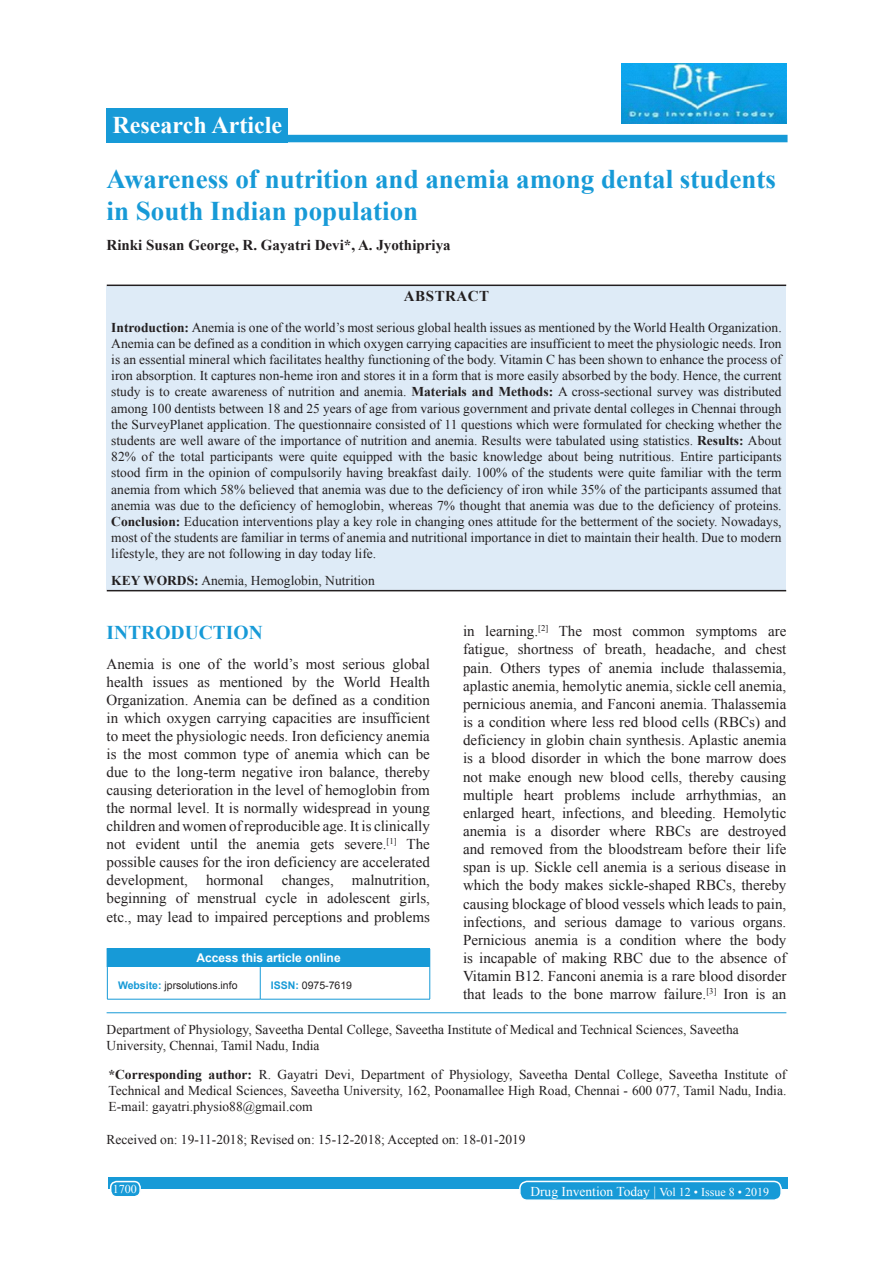
<style>
.page{position:relative;width:893px;height:1263px;background:#fff}
.page>*{position:absolute;margin:0;border:0;box-sizing:border-box;transform-origin:0 0}
.AT{font:700 27px/32.4px "Times New Roman";color:#179ad7}
.AH{font:700 24px "Times New Roman";color:#fff}
.t1{font:700 19.5px "Times New Roman";color:#179ad7}
.TX{font:15px/18.1px "Times New Roman";color:#231f20;text-align:justify}
.AU{font:700 15px "Times New Roman";color:#231f20}
.ABSH{font:700 15px "Times New Roman";letter-spacing:.035em;color:#231f20}
.ABS{font:13.5px/16.2px "Times New Roman";color:#231f20;text-align:justify}
.ADD{font:13.5px/16.2px "Times New Roman";color:#231f20;text-align:justify}
.AFF{font:13.5px/16.2px "Times New Roman";color:#231f20}
.HIS{font:13.5px "Times New Roman";color:#231f20}
.foot1{font:13.5px "Times New Roman";color:#fff}
.KWD{font:13.5px "Times New Roman";color:#231f20}
.ATAO{font:700 12px "Arial";color:#fff}
.foot1-2{font:12px "Times New Roman";color:#fff}
.WEBSITE{font:10.5px "Arial";color:#231f20}
.s1{font-weight:700}
.s2{font-weight:700;color:#179ad7}
.s3{font-size:12px}
</style>
<div class="page">
<div style="left:108px;top:1177px;width:679px;height:12px;background:#179ad7"></div>
<div style="left:519px;top:1181px;width:261px;height:19px;background:#179ad7;border-radius:7px"></div>
<div style="left:519px;top:1180px;width:262px;height:21px;border:2px solid #fff;border-radius:7px"></div>
<div style="left:111px;top:1181px;width:29px;height:15px;background:#179ad7;border-radius:6px"></div>
<div style="left:110px;top:1180px;width:31px;height:17px;border:2px solid #fff;border-radius:6px"></div>
<div style="left:106px;top:108px;width:182px;height:34px;background:#179ad7"></div>
<div style="left:265px;top:135px;width:522px;height:7px;background:#179ad7"></div>
<hr style="left:106px;top:1012px;width:680px;height:1px;background:#179ad7">
<div style="left:107px;top:948px;width:322px;height:19px;background:#179ad7"></div>
<svg style="left:106px;top:949px;width:1px;height:18px"></svg>
<hr style="left:106px;top:948px;width:154px;height:1px;background:#179ad7">
<hr style="left:260px;top:948px;width:170px;height:1px;background:#179ad7">
<svg style="left:429px;top:949px;width:1px;height:18px"></svg>
<hr style="left:107px;top:967px;width:1px;height:32px;background:#179ad7">
<hr style="left:107px;top:999px;width:153px;height:1px;background:#179ad7">
<hr style="left:260px;top:967px;width:1px;height:32px;background:#179ad7">
<hr style="left:429px;top:967px;width:1px;height:32px;background:#179ad7">
<hr style="left:260px;top:999px;width:170px;height:1px;background:#179ad7">
<img style="left:621px;top:63px;width:164px;height:60px">
<div style="left:107px;top:286px;width:678px;height:304px;background:#deebf7"></div>
<hr style="left:107px;top:284px;width:678px;height:2px;background:#231f20">
<hr style="left:107px;top:590px;width:678px;height:1px;background:#231f20">
<p class="AH" style="left:112px;top:108px;width:171px">Research Article</p>
<p class="AT" style="left:106px;top:162px;width:670px">Awareness of nutrition and anemia among dental students in South Indian population</p>
<p class="AU" style="left:106px;top:234px;width:345px">Rinki Susan George, R. Gayatri Devi*, A. Jyothipriya</p>
<p class="ABSH" style="left:403px;top:285px;width:87px">ABSTRACT</p>
<p class="ABS" style="left:111px;top:318px;width:671px"><span class="s1">Introduction:</span> Anemia is one of the world’s most serious global health issues as mentioned by the World Health Organization.<br>Anemia can be defined as a condition in which oxygen carrying capacities are insufficient to meet the physiologic needs. Iron is an essential mineral which facilitates healthy functioning of the body. Vitamin C has been shown to enhance the process of iron absorption. It captures non-heme iron and stores it in a form that is more easily absorbed by the body. Hence, the current study is to create awareness of nutrition and anemia. <span class="s1">Materials and Methods:</span> A cross-sectional survey was distributed among 100 dentists between 18 and 25 years of age from various government and private dental colleges in Chennai through the SurveyPlanet application. The questionnaire consisted of 11 questions which were formulated for checking whether the students are well aware of the importance of nutrition and anemia. Results were tabulated using statistics. <span class="s1">Results:</span> About 82% of the total participants were quite equipped with the basic knowledge about being nutritious. Entire participants stood firm in the opinion of compulsorily having breakfast daily. 100% of the students were quite familiar with the term anemia from which 58% believed that anemia was due to the deficiency of iron while 35% of the participants assumed that anemia was due to the deficiency of hemoglobin, whereas 7% thought that anemia was due to the deficiency of proteins.<br><span class="s1">Conclusion:</span> Education interventions play a key role in changing ones attitude for the betterment of the society. Nowadays, most of the students are familiar in terms of anemia and nutritional importance in diet to maintain their health. Due to modern lifestyle, they are not following in day today life.</p>
<p class="KWD" style="left:111px;top:571px;width:265px"><span class="s1">KEY WORDS:</span> Anemia, Hemoglobin, Nutrition</p>
<h1 class="t1" style="left:106px;top:618px;width:157px">INTRODUCTION</h1>
<p class="TX" style="left:106px;top:654px;width:325px">Anemia is one of the world’s most serious global health issues as mentioned by the World Health Organization. Anemia can be defined as a condition in which oxygen carrying capacities are insufficient to meet the physiologic needs. Iron deficiency anemia is the most common type of anemia which can be due to the long-term negative iron balance, thereby causing deterioration in the level of hemoglobin from the normal level. It is normally widespread in young children and women of reproducible age. It is clinically not evident until the anemia gets severe.<sup>[1]</sup> The possible causes for the iron deficiency are accelerated development, hormonal changes, malnutrition, beginning of menstrual cycle in adolescent girls, etc., may lead to impaired perceptions and problems</p>
<p class="ATAO" style="left:196px;top:950px;width:146px">Access this article online</p>
<p class="WEBSITE" style="left:118px;top:978px;width:121px"><span class="s2">Website:</span> jprsolutions.info</p>
<p class="WEBSITE" style="left:271px;top:978px;width:83px"><span class="s2">ISSN:</span> 0975-7619</p>
<p class="TX" style="left:463px;top:622px;width:325px">in learning.<sup>[2]</sup> The most common symptoms are fatigue, shortness of breath, headache, and chest pain. Others types of anemia include thalassemia, aplastic anemia, hemolytic anemia, sickle cell anemia, pernicious anemia, and Fanconi anemia. Thalassemia is a condition where less red blood cells (RBCs) and deficiency in globin chain synthesis. Aplastic anemia is a blood disorder in which the bone marrow does not make enough new blood cells, thereby causing multiple heart problems include arrhythmias, an enlarged heart, infections, and bleeding. Hemolytic anemia is a disorder where RBCs are destroyed and removed from the bloodstream before their life span is up. Sickle cell anemia is a serious disease in which the body makes sickle-shaped RBCs, thereby causing blockage of blood vessels which leads to pain, infections, and serious damage to various organs.<br>Pernicious anemia is a condition where the body is incapable of making RBC due to the absence of Vitamin B12. Fanconi anemia is a rare blood disorder that leads to the bone marrow failure.<sup>[3]</sup> Iron is an</p>
<p class="AFF" style="left:106px;top:1021px;width:633px">Department of Physiology, Saveetha Dental College, Saveetha Institute of Medical and Technical Sciences, Saveetha<br>University, Chennai, Tamil Nadu, India</p>
<p class="ADD" style="left:108px;top:1065px;width:679px"><span class="s1">*Corresponding author:</span> R. Gayatri Devi, Department of Physiology, Saveetha Dental College, Saveetha Institute of Technical and Medical Sciences, Saveetha University, 162, Poonamallee High Road, Chennai - 600 077, Tamil Nadu, India.<br>E-mail: gayatri.physio88@gmail.com</p>
<p class="HIS" style="left:106px;top:1129px;width:420px">Received on: 19-11-2018; Revised on: 15-12-2018; Accepted on: 18-01-2019</p>
<p class="foot1-2" style="left:113px;top:1180px;width:25px">1700</p>
<p class="foot1" style="left:530px;top:1181px;width:240px">Drug Invention Today | <span class="s3">Vol 12 • Issue 8 • 2019</span></p>
</div>
